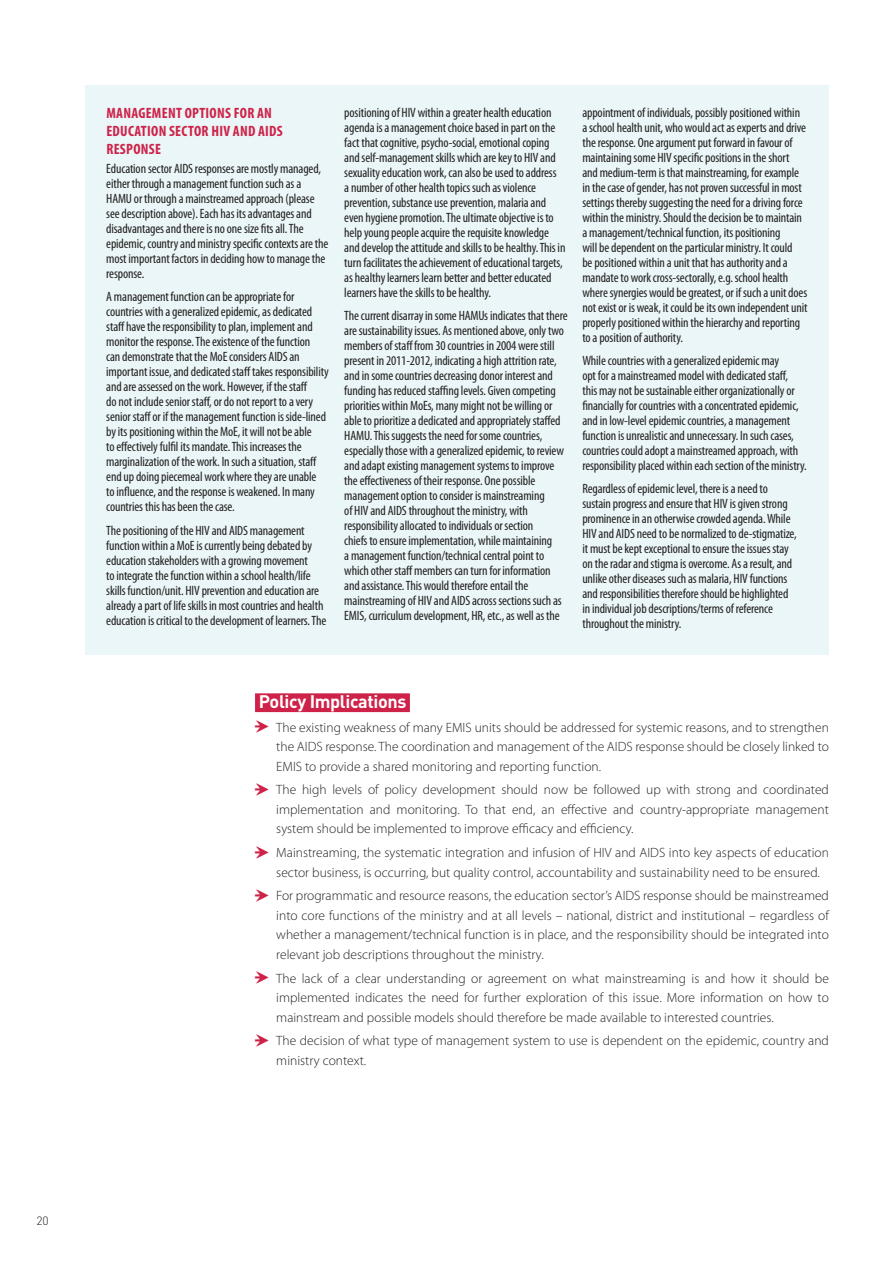
<style>
.page{position:relative;width:893px;height:1263px;background:#fff}
.page>*{position:absolute;margin:0;border:0;box-sizing:border-box;transform-origin:0 0}
.t1{font:700 18px "DIN";letter-spacing:-.02em;color:#fff}
.t2{font:700 condensed 15px/18px "Myriad Pro";letter-spacing:.02em;color:#ce2249}
.t3{font:condensed 13.5px/15px "Myriad Pro";letter-spacing:-.01em;color:#231f20}
.t4{font:300 13.5px/19.5px "Myriad Pro";color:#231f20;text-align:justify}
.t5{font:300 12px "DIN";color:#231f20}
.s1{color:#ce2249}
</style>
<div class="page">
<div style="left:85px;top:85px;width:744px;height:570px;background:#eaf6f7"></div>
<div style="left:255px;top:693px;width:155px;height:19px;background:#ce2249"></div>
<p class="t2" style="left:106px;top:105px;width:178px">MANAGEMENT OPTIONS FOR AN<br>EDUCATION SECTOR HIV AND AIDS<br>RESPONSE</p>
<p class="t3" style="left:106px;top:162px;width:224px">Education sector AIDS responses are mostly managed, either through a management function such as a HAMU or through a mainstreamed approach (please see description above). Each has its advantages and disadvantages and there is no one size fits all. The epidemic, country and ministry specific contexts are the most important factors in deciding how to manage the response.</p>
<p class="t3" style="left:106px;top:290px;width:224px">A management function can be appropriate for countries with a generalized epidemic, as dedicated staff have the responsibility to plan, implement and monitor the response. The existence of the function<br>can demonstrate that the MoE considers AIDS an important issue, and dedicated staff takes responsibility and are assessed on the work. However, if the staff<br>do not include senior staff, or do not report to a very senior staff or if the management function is side-lined by its positioning within the MoE, it will not be able<br>to effectively fulfil its mandate. This increases the marginalization of the work. In such a situation, staff end up doing piecemeal work where they are unable<br>to influence, and the response is weakened. In many countries this has been the case.</p>
<p class="t3" style="left:106px;top:524px;width:221px">The positioning of the HIV and AIDS management function within a MoE is currently being debated by education stakeholders with a growing movement<br>to integrate the function within a school health/life skills function/unit. HIV prevention and education are already a part of life skills in most countries and health education is critical to the development of learners. The</p>
<p class="t3" style="left:344px;top:105px;width:223px">positioning of HIV within a greater health education agenda is a management choice based in part on the fact that cognitive, psycho-social, emotional coping and self-management skills which are key to HIV and sexuality education work, can also be used to address<br>a number of other health topics such as violence prevention, substance use prevention, malaria and even hygiene promotion. The ultimate objective is to help young people acquire the requisite knowledge and develop the attitude and skills to be healthy. This in turn facilitates the achievement of educational targets, as healthy learners learn better and better educated learners have the skills to be healthy.</p>
<p class="t3" style="left:344px;top:309px;width:225px">The current disarray in some HAMUs indicates that there are sustainability issues. As mentioned above, only two members of staff from 30 countries in 2004 were still present in 2011-2012, indicating a high attrition rate, and in some countries decreasing donor interest and funding has reduced staffing levels. Given competing priorities within MoEs, many might not be willing or able to prioritize a dedicated and appropriately staffed HAMU. This suggests the need for some countries, especially those with a generalized epidemic, to review and adapt existing management systems to improve the effectiveness of their response. One possible management option to consider is mainstreaming<br>of HIV and AIDS throughout the ministry, with responsibility allocated to individuals or section<br>chiefs to ensure implementation, while maintaining<br>a management function/technical central point to which other staff members can turn for information and assistance. This would therefore entail the mainstreaming of HIV and AIDS across sections such as EMIS, curriculum development, HR, etc., as well as the</p>
<p class="t3" style="left:582px;top:105px;width:227px">appointment of individuals, possibly positioned within a school health unit, who would act as experts and drive the response. One argument put forward in favour of maintaining some HIV specific positions in the short and medium-term is that mainstreaming, for example in the case of gender, has not proven successful in most settings thereby suggesting the need for a driving force within the ministry. Should the decision be to maintain a management/technical function, its positioning<br>will be dependent on the particular ministry. It could<br>be positioned within a unit that has authority and a mandate to work cross-sectorally, e.g. school health where synergies would be greatest, or if such a unit does not exist or is weak, it could be its own independent unit properly positioned within the hierarchy and reporting to a position of authority.</p>
<p class="t3" style="left:582px;top:354px;width:226px">While countries with a generalized epidemic may<br>opt for a mainstreamed model with dedicated staff,<br>this may not be sustainable either organizationally or financially for countries with a concentrated epidemic, and in low-level epidemic countries, a management function is unrealistic and unnecessary. In such cases, countries could adopt a mainstreamed approach, with responsibility placed within each section of the ministry.</p>
<p class="t3" style="left:582px;top:482px;width:216px">Regardless of epidemic level, there is a need to sustain progress and ensure that HIV is given strong prominence in an otherwise crowded agenda. While HIV and AIDS need to be normalized to de-stigmatize, it must be kept exceptional to ensure the issues stay on the radar and stigma is overcome. As a result, and unlike other diseases such as malaria, HIV functions and responsibilities therefore should be highlighted in individual job descriptions/terms of reference throughout the ministry.</p>
<h1 class="t1" style="left:259px;top:695px;width:149px">Policy Implications</h1>
<p class="t4" style="left:276px;top:718px;width:554px;text-indent:-21px"><span class="s1">→</span> The existing weakness of many EMIS units should be addressed for systemic reasons, and to strengthen the AIDS response. The coordination and management of the AIDS response should be closely linked to EMIS to provide a shared monitoring and reporting function.</p>
<p class="t4" style="left:276px;top:781px;width:554px;text-indent:-21px"><span class="s1">→</span> The high levels of policy development should now be followed up with strong and coordinated implementation and monitoring. To that end, an effective and country-appropriate management system should be implemented to improve efficacy and efficiency.</p>
<p class="t4" style="left:276px;top:844px;width:554px;text-indent:-21px"><span class="s1">→</span> Mainstreaming, the systematic integration and infusion of HIV and AIDS into key aspects of education sector business, is occurring, but quality control, accountability and sustainability need to be ensured.</p>
<p class="t4" style="left:276px;top:887px;width:554px;text-indent:-21px"><span class="s1">→</span> For programmatic and resource reasons, the education sector’s AIDS response should be mainstreamed into core functions of the ministry and at all levels – national, district and institutional – regardless of whether a management/technical function is in place, and the responsibility should be integrated into relevant job descriptions throughout the ministry.</p>
<p class="t4" style="left:276px;top:969px;width:554px;text-indent:-21px"><span class="s1">→</span> The lack of a clear understanding or agreement on what mainstreaming is and how it should be implemented indicates the need for further exploration of this issue. More information on how to mainstream and possible models should therefore be made available to interested countries.</p>
<p class="t4" style="left:276px;top:1032px;width:554px;text-indent:-21px"><span class="s1">→</span> The decision of what type of management system to use is dependent on the epidemic, country and ministry context.</p>
<p class="t5" style="left:36px;top:1216px;width:14px">20</p>
</div>
